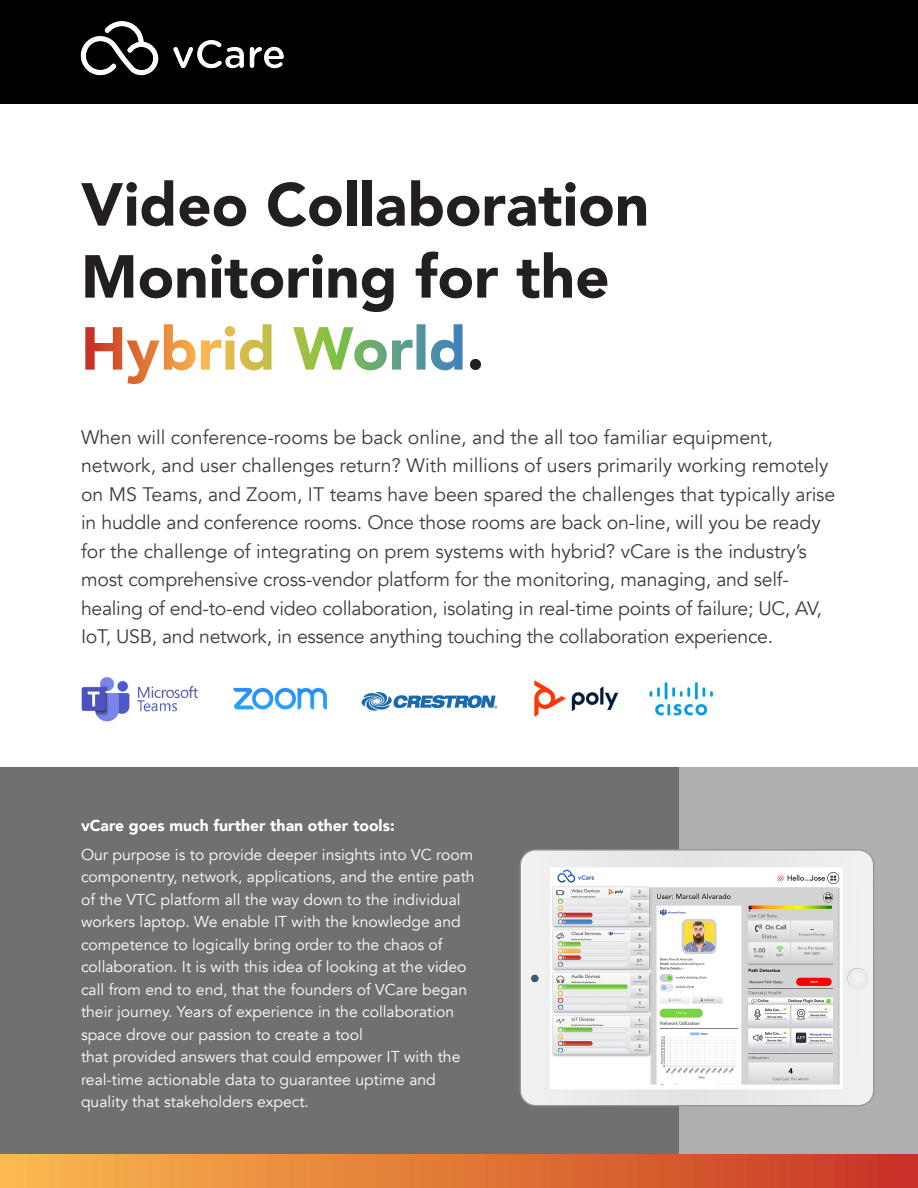
<style>
.page{position:relative;width:918px;height:1188px;background:#fff}
.page>*{position:absolute;margin:0;border:0;box-sizing:border-box;transform-origin:0 0}
.Headline_A{font:900 60px/72px "Avenir";color:#231f20}
.Intro_copy{font:19.5px/28.5px "Avenir";letter-spacing:-.01em;color:#3e3e3f}
.Body_Copy{font:15.75px/22.5px "Avenir";color:#fff}
.Body_Copy-2{font:900 15.75px "Avenir";color:#fff}
.s1{color:#fff}
</style>
<div class="page">
<div style="left:0;top:767px;width:679px;height:421px;background:#6f7072"></div>
<div style="left:0;top:0;width:918px;height:104px;background:#000"></div>
<div style="left:679px;top:767px;width:239px;height:419px;background:#aeafaf"></div>
<div style="left:0;top:1155px;width:918px;height:33px;background:linear-gradient(to right,#fbba4e,#c73423)"></div>
<img style="left:520px;top:851px;width:354px;height:255px">
<div style="left:520px;top:849px;width:354px;height:257px;border:1px solid #939598;border-radius:15px"></div>
<img style="left:81px;top:677px;width:632px;height:45px">
<img style="left:80px;top:21px;width:204px;height:55px">
<div style="left:553px;top:873px;width:52px;height:11px;background:#fff"></div>
<img style="left:556px;top:869px;width:38px;height:14px">
<p class="Headline_A" style="left:81px;top:167px;width:570px">Video Collaboration<br>Monitoring for the<br><span class="s1">Hybrid World</span>.</p>
<p class="Intro_copy" style="left:81px;top:423px;width:756px">When will conference-rooms be back online, and the all too familiar equipment, network, and user challenges return? With millions of users primarily working remotely on MS Teams, and Zoom, IT teams have been spared the challenges that typically arise in huddle and conference rooms. Once those rooms are back on-line, will you be ready for the challenge of integrating on prem systems with hybrid? vCare is the industry’s most comprehensive cross-vendor platform for the monitoring, managing, and self&shy;healing of end-to-end video collaboration, isolating in real-time points of failure; UC, AV, IoT, USB, and network, in essence anything touching the collaboration experience.</p>
<p class="Body_Copy-2" style="left:81px;top:812px;width:315px">vCare goes much further than other tools:</p>
<p class="Body_Copy" style="left:81px;top:843px;width:395px">Our purpose is to provide deeper insights into VC room componentry, network, applications, and the entire path of the VTC platform all the way down to the individual workers laptop. We enable IT with the knowledge and competence to logically bring order to the chaos of collaboration. It is with this idea of looking at the video call from end to end, that the founders of VCare began their journey. Years of experience in the collaboration space drove our passion to create a tool<br>that provided answers that could empower IT with the real-time actionable data to guarantee uptime and quality that stakeholders expect.</p>
</div>
